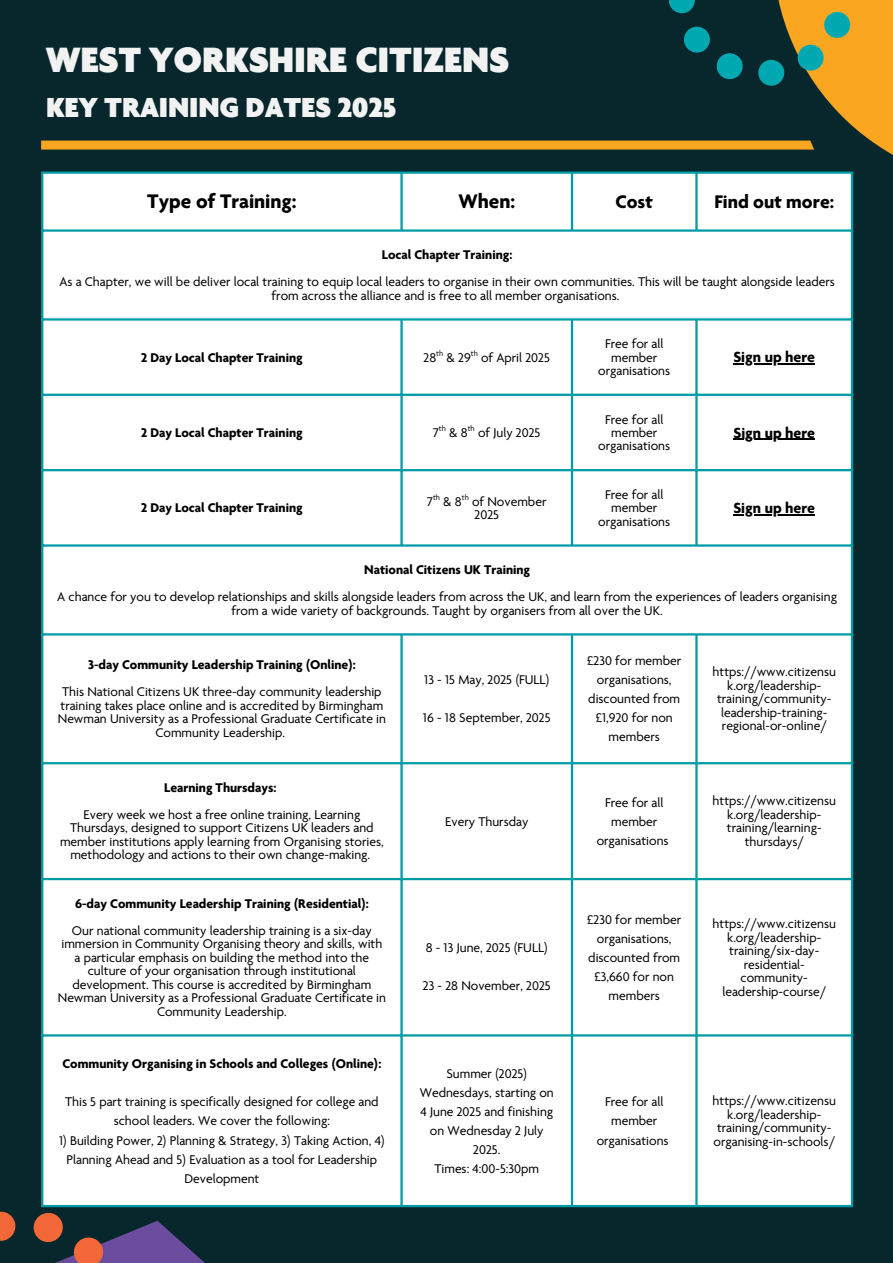
<style>
.page{position:relative;width:893px;height:1263px;background:#fff}
.page>*{position:absolute;margin:0;border:0;box-sizing:border-box;transform-origin:0 0}
.t1{font:900 37.95px "Agenda";letter-spacing:-.005em;color:#f2f2f2}
.t2{font:900 29.7px "Agenda";letter-spacing:-.005em;color:#f2f2f2}
.t3{font:700 21.23px "Agenda One";color:#000}
.t4{font:700 19.73px "Agenda One";color:#000}
.t5{font:700 15.9px "Agenda One";color:#000}
.t6{font:13.65px/13.5px "Agenda One";color:#000;text-align:center}
.t7{font:700 13.65px "Agenda One";color:#000}
.t8{font:8.18px "Agenda One";color:#000}
</style>
<div class="page">
<div style="left:0;top:0;width:892px;height:1262px;background:#07272d"></div>
<div style="left:43px;top:218px;width:808px;height:987px;background:#fff"></div>
<hr style="left:733px;top:363px;width:82px;height:1px;background:#000">
<hr style="left:733px;top:439px;width:82px;height:1px;background:#000">
<hr style="left:733px;top:514px;width:82px;height:1px;background:#000">
<hr style="left:41px;top:174px;width:2px;height:1031px;background:#009ca6">
<hr style="left:400px;top:174px;width:3px;height:55px;background:#009ca6">
<hr style="left:400px;top:321px;width:3px;height:223px;background:#009ca6">
<hr style="left:400px;top:635px;width:3px;height:570px;background:#009ca6">
<hr style="left:571px;top:174px;width:2px;height:55px;background:#009ca6">
<hr style="left:571px;top:321px;width:2px;height:223px;background:#009ca6">
<hr style="left:571px;top:635px;width:2px;height:570px;background:#009ca6">
<hr style="left:695px;top:174px;width:2px;height:55px;background:#009ca6">
<hr style="left:695px;top:321px;width:2px;height:223px;background:#009ca6">
<hr style="left:695px;top:635px;width:2px;height:570px;background:#009ca6">
<hr style="left:851px;top:174px;width:2px;height:1031px;background:#009ca6">
<hr style="left:41px;top:229px;width:812px;height:3px;background:#009ca6">
<hr style="left:41px;top:318px;width:812px;height:3px;background:#009ca6">
<hr style="left:41px;top:394px;width:812px;height:2px;background:#009ca6">
<hr style="left:41px;top:469px;width:812px;height:2px;background:#009ca6">
<hr style="left:41px;top:544px;width:812px;height:3px;background:#009ca6">
<hr style="left:41px;top:633px;width:812px;height:2px;background:#009ca6">
<hr style="left:41px;top:762px;width:812px;height:2px;background:#009ca6">
<hr style="left:41px;top:878px;width:812px;height:2px;background:#009ca6">
<hr style="left:41px;top:1034px;width:812px;height:2px;background:#009ca6">
<hr style="left:41px;top:1205px;width:812px;height:2px;background:#009ca6">
<svg style="left:0;top:1211px;width:261px;height:52px"></svg>
<svg style="left:41px;top:0;width:852px;height:218px"></svg>
<p class="t1" style="left:46px;top:37px;width:464px">WEST YORKSHIRE CITIZENS</p>
<p class="t2" style="left:46px;top:89px;width:352px">KEY TRAINING DATES 2025</p>
<h1 class="t3" style="left:147px;top:189px;width:151px">Type of Training:</h1>
<p class="t3" style="left:458px;top:189px;width:58px">When:</p>
<p class="t4" style="left:615px;top:190px;width:39px">Cost</p>
<p class="t4" style="left:714px;top:190px;width:121px">Find out more:</p>
<p class="t7" style="left:382px;top:247px;width:132px">Local Chapter Training:</p>
<p class="t6" style="left:59px;top:275px;width:777px">As a Chapter, we will be deliver local training to equip local leaders to organise in their own communities. This will be taught alongside leaders from across the alliance and is free to all member organisations.</p>
<p class="t8" style="left:436px;top:349px;width:9px">th</p>
<p class="t8" style="left:471px;top:349px;width:9px">th</p>
<p class="t6" style="left:598px;top:337px;width:73px">Free for all member organisations</p>
<p class="t7" style="left:141px;top:349px;width:163px">2 Day Local Chapter Training</p>
<p class="t6" style="left:423px;top:350px;width:128px">28 &amp; 29 of April 2025</p>
<p class="t8" style="left:439px;top:424px;width:9px">th</p>
<p class="t8" style="left:468px;top:424px;width:9px">th</p>
<p class="t6" style="left:598px;top:412px;width:73px">Free for all member organisations</p>
<p class="t7" style="left:141px;top:425px;width:163px">2 Day Local Chapter Training</p>
<p class="t6" style="left:433px;top:426px;width:109px">7 &amp; 8 of July 2025</p>
<p class="t8" style="left:433px;top:493px;width:9px">th</p>
<p class="t8" style="left:462px;top:493px;width:9px">th</p>
<p class="t6" style="left:598px;top:488px;width:73px">Free for all member organisations</p>
<p class="t7" style="left:141px;top:500px;width:163px">2 Day Local Chapter Training</p>
<p class="t6" style="left:427px;top:494px;width:121px">7 &amp; 8 of November<br>2025</p>
<p class="t5" style="left:733px;top:348px;width:83px">Sign up here</p>
<p class="t5" style="left:733px;top:423px;width:83px">Sign up here</p>
<p class="t5" style="left:733px;top:499px;width:83px">Sign up here</p>
<p class="t7" style="left:364px;top:562px;width:168px">National Citizens UK Training</p>
<p class="t6" style="left:57px;top:590px;width:781px">A chance for you to develop relationships and skills alongside leaders from across the UK, and learn from the experiences of leaders organising from a wide variety of backgrounds. Taught by organisers from all over the UK.</p>
<p class="t7" style="left:88px;top:657px;width:269px">3-day Community Leadership Training (Online):</p>
<p class="t6" style="left:58px;top:685px;width:330px">This National Citizens UK three-day community leadership training takes place online and is accredited by Birmingham Newman University as a Professional Graduate Certificate in Community Leadership.</p>
<p class="t6" style="left:424px;top:673px;width:127px">13 - 15 May, 2025 (FULL)</p>
<p class="t6" style="left:423px;top:711px;width:129px">16 - 18 September, 2025</p>
<p class="t7" style="left:164px;top:780px;width:114px">Learning Thursdays:</p>
<p class="t6" style="left:60px;top:808px;width:325px">Every week we host a free online training, Learning Thursdays, designed to support Citizens UK leaders and member institutions apply learning from Organising stories, methodology and actions to their own change-making.</p>
<p class="t6" style="left:445px;top:814px;width:85px">Every Thursday</p>
<p class="t7" style="left:75px;top:895px;width:295px">6-day Community Leadership Training (Residential):</p>
<p class="t6" style="left:58px;top:923px;width:330px">Our national community leadership training is a six-day immersion in Community Organising theory and skills, with a particular emphasis on building the method into the culture of your organisation through institutional development. This course is accredited by Birmingham Newman University as a Professional Graduate Certificate in Community Leadership.</p>
<p class="t7" style="left:62px;top:1056px;width:320px">Community Organising in Schools and Colleges (Online):</p>
<p class="t6" style="left:65px;top:1092px;width:315px;line-height:19.1px">This 5 part training is specifically designed for college and school leaders. We cover the following:</p>
<p class="t6" style="left:59px;top:1130px;width:327px;line-height:19.1px">1) Building Power, 2) Planning &amp; Strategy, 3) Taking Action, 4)<br>Planning Ahead and 5) Evaluation as a tool for Leadership<br>Development</p>
<p class="t6" style="left:426px;top:941px;width:124px">8 - 13 June, 2025 (FULL)</p>
<p class="t6" style="left:423px;top:979px;width:129px">23 - 28 November, 2025</p>
<p class="t6" style="left:446px;top:1066px;width:82px">Summer (2025)</p>
<p class="t6" style="left:420px;top:1083px;width:136px;line-height:19.1px">Wednesdays, starting on<br>4 June 2025 and finishing on Wednesday 2 July<br>2025.</p>
<p class="t6" style="left:434px;top:1162px;width:106px">Times: 4:00-5:30pm</p>
<p class="t6" style="left:587px;top:651px;width:96px;line-height:19.1px">£230 for member organisations, discounted from £1,920 for non members</p>
<p class="t6" style="left:712px;top:665px;width:125px">https://www.citizensu k.org/leadership&shy;training/community&shy;leadership-training&shy;regional-or-online/</p>
<p class="t6" style="left:596px;top:792px;width:73px;line-height:19.1px">Free for all member organisations</p>
<p class="t6" style="left:712px;top:794px;width:125px">https://www.citizensu k.org/leadership&shy;training/learning&shy;thursdays/</p>
<p class="t6" style="left:587px;top:909px;width:96px;line-height:19.1px">£230 for member organisations, discounted from £3,660 for non members</p>
<p class="t6" style="left:712px;top:917px;width:125px">https://www.citizensu k.org/leadership&shy;training/six-day&shy;residential&shy;community&shy;leadership-course/</p>
<p class="t6" style="left:596px;top:1092px;width:73px;line-height:19.1px">Free for all member organisations</p>
<p class="t6" style="left:712px;top:1094px;width:125px">https://www.citizensu k.org/leadership&shy;training/community&shy;organising-in-schools/</p>
</div>
